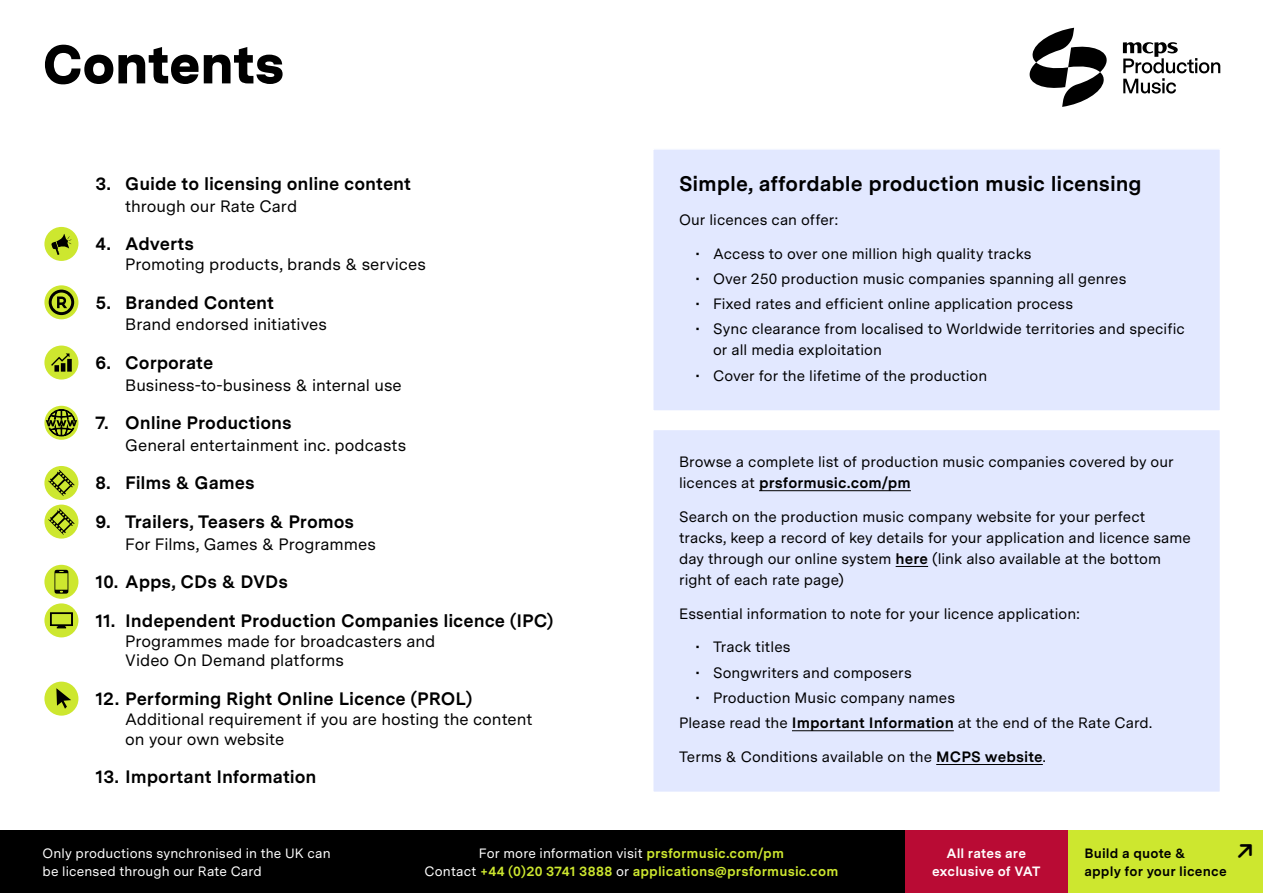
<style>
.page{position:relative;width:1263px;height:893px;background:#fff}
.page>*{position:absolute;margin:0;border:0;box-sizing:border-box;transform-origin:0 0}
.t1{font:900 54px "Messina Sans";letter-spacing:-.01em;color:#000}
.t2{font:700 21px "Messina Sans";letter-spacing:-.005em;color:#000}
.t3{font:700 18px "Messina Sans";letter-spacing:-.005em;color:#000}
.t4{font:16.5px/19.8px "Messina Sans";color:#000}
.t5{font:15px/25.2px "Messina Sans";letter-spacing:.005em;color:#000}
.t6{font:700 13.5px/18px "Messina Sans";letter-spacing:.01em;color:#cde72f;text-align:center}
.t7{font:13.5px/18px "Messina Sans";letter-spacing:.01em;color:#fff}
.t8{font:700 13.5px/18px "Messina Sans";letter-spacing:.01em;color:#000}
.t9{font:700 13.5px/18px "Messina Sans";letter-spacing:.01em;color:#fff;text-align:center}
.s1{font-weight:900;font-size:13.5px}
.s2{font-weight:700}
.s3{font-weight:400;color:#fff}
</style>
<div class="page">
<div style="left:0;top:831px;width:905px;height:62px;background:#000"></div>
<div style="left:1067px;top:831px;width:196px;height:62px;background:#cde72f"></div>
<div style="left:905px;top:831px;width:162px;height:62px;background:#b90b34"></div>
<svg style="left:1123px;top:42px;width:97px;height:52px"></svg>
<svg style="left:1029px;top:28px;width:78px;height:79px"></svg>
<div style="left:44px;top:227px;width:34px;height:34px;background:#cde72f;border-radius:50%"></div>
<svg style="left:51px;top:234px;width:20px;height:21px"></svg>
<svg style="left:44px;top:285px;width:34px;height:34px"></svg>
<svg style="left:49px;top:290px;width:25px;height:25px"></svg>
<div style="left:44px;top:346px;width:34px;height:34px;background:#cde72f;border-radius:50%"></div>
<svg style="left:51px;top:353px;width:21px;height:19px"></svg>
<svg style="left:44px;top:406px;width:34px;height:34px"></svg>
<svg style="left:46px;top:409px;width:31px;height:27px"></svg>
<div style="left:44px;top:466px;width:34px;height:34px;background:#cde72f;border-radius:50%"></div>
<svg style="left:48px;top:470px;width:27px;height:26px"></svg>
<svg style="left:44px;top:505px;width:34px;height:34px"></svg>
<svg style="left:48px;top:508px;width:27px;height:27px"></svg>
<div style="left:44px;top:565px;width:34px;height:34px;background:#cde72f;border-radius:50%"></div>
<svg style="left:54px;top:570px;width:14px;height:24px"></svg>
<div style="left:44px;top:603px;width:34px;height:34px;background:#cde72f;border-radius:50%"></div>
<svg style="left:50px;top:612px;width:23px;height:16px"></svg>
<div style="left:44px;top:682px;width:34px;height:34px;background:#cde72f;border-radius:50%"></div>
<svg style="left:56px;top:688px;width:15px;height:21px"></svg>
<div style="left:653px;top:149px;width:567px;height:262px;background:#e2e8ff"></div>
<div style="left:652px;top:148px;width:569px;height:264px;border:2px solid #fff"></div>
<div style="left:653px;top:429px;width:567px;height:363px;background:#e2e8ff"></div>
<hr style="left:759px;top:490px;width:152px;height:1px;background:#000">
<hr style="left:896px;top:566px;width:32px;height:1px;background:#000">
<hr style="left:792px;top:730px;width:162px;height:1px;background:#000">
<hr style="left:936px;top:764px;width:107px;height:1px;background:#000">
<div style="left:652px;top:429px;width:569px;height:364px;border:2px solid #fff"></div>
<h1 class="t1" style="left:43px;top:24px;width:243px">Contents</h1>
<p class="t3" style="left:95px;top:170px;width:317px">3. Guide to licensing online content</p>
<p class="t4" style="left:125px;top:196px;width:173px">through our Rate Card</p>
<p class="t3" style="left:95px;top:230px;width:100px">4. Adverts</p>
<p class="t4" style="left:125px;top:254px;width:302px">Promoting products, brands &amp; services</p>
<p class="t3" style="left:95px;top:289px;width:180px">5. Branded Content</p>
<p class="t4" style="left:125px;top:314px;width:203px">Brand endorsed initiatives</p>
<p class="t3" style="left:95px;top:349px;width:119px">6. Corporate</p>
<p class="t4" style="left:125px;top:374px;width:278px">Business-to-business &amp; internal use</p>
<p class="t3" style="left:95px;top:409px;width:198px">7. Online Productions</p>
<p class="t4" style="left:125px;top:435px;width:283px">General entertainment inc. podcasts</p>
<p class="t3" style="left:95px;top:470px;width:161px">8. Films &amp; Games</p>
<p class="t3" style="left:95px;top:508px;width:260px">9. Trailers, Teasers &amp; Promos</p>
<p class="t4" style="left:125px;top:533px;width:252px">For Films, Games &amp; Programmes</p>
<p class="t3" style="left:95px;top:568px;width:194px">10. Apps, CDs &amp; DVDs</p>
<p class="t3" style="left:95px;top:607px;width:460px">11. Independent Production Companies licence (IPC)</p>
<p class="t4" style="left:125px;top:630px;width:312px">Programmes made for broadcasters and<br>Video On Demand platforms</p>
<p class="t3" style="left:95px;top:685px;width:378px">12. Performing Right Online Licence (PROL)</p>
<p class="t4" style="left:125px;top:709px;width:409px">Additional requirement if you are hosting the content on your own website</p>
<p class="t3" style="left:95px;top:763px;width:223px">13. Important Information</p>
<h2 class="t2" style="left:679px;top:168px;width:464px">Simple, affordable production music licensing</h2>
<p class="t5" style="left:679px;top:206px;width:161px">Our licences can offer:</p>
<p class="t5" style="left:696px;top:240px;width:490px"><span class="s1">·</span> Access to over one million high quality tracks<br><span class="s1">·</span> Over 250 production music companies spanning all genres<br><span class="s1">·</span> Fixed rates and efficient online application process<br><span class="s1">·</span> Sync clearance from localised to Worldwide territories and specific</p>
<p class="t5" style="left:696px;top:337px;width:293px;text-indent:17px">or all media exploitation<br><span class="s1">·</span> Cover for the lifetime of the production</p>
<p class="t5" style="left:679px;top:451px;width:496px;line-height:21px">Browse a complete list of production music companies covered by our licences at <span class="s2">prsformusic.com/pm</span></p>
<p class="t5" style="left:679px;top:506px;width:513px;line-height:21px">Search on the production music company website for your perfect tracks, keep a record of key details for your application and licence same day through our online system <span class="s2">here</span> (link also available at the bottom right of each rate page)</p>
<p class="t5" style="left:679px;top:600px;width:402px">Essential information to note for your licence application:</p>
<p class="t5" style="left:696px;top:634px;width:96px"><span class="s1">·</span> Track titles</p>
<p class="t5" style="left:696px;top:659px;width:217px"><span class="s1">·</span> Songwriters and composers</p>
<p class="t5" style="left:696px;top:684px;width:261px"><span class="s1">·</span> Production Music company names</p>
<p class="t5" style="left:679px;top:710px;width:475px">Please read the <span class="s2">Important Information</span> at the end of the Rate Card.</p>
<p class="t5" style="left:679px;top:743px;width:368px">Terms &amp; Conditions available on the <span class="s2">MCPS website</span>.</p>
<p class="t6" style="left:425px;top:843px;width:415px"><span class="s3">For more information visit</span> prsformusic.com/pm<br><span class="s3">Contact</span> +44 (0)20 3741 3888 <span class="s3">or</span> applications@prsformusic.com</p>
<p class="t7" style="left:43px;top:844px;width:290px">Only productions synchronised in the UK can be licensed through our Rate Card</p>
<p class="t8" style="left:1084px;top:843px;width:144px">Build a quote &amp;<br>apply for your licence</p>
<p class="t9" style="left:932px;top:843px;width:110px">All rates are exclusive of VAT</p>
</div>
